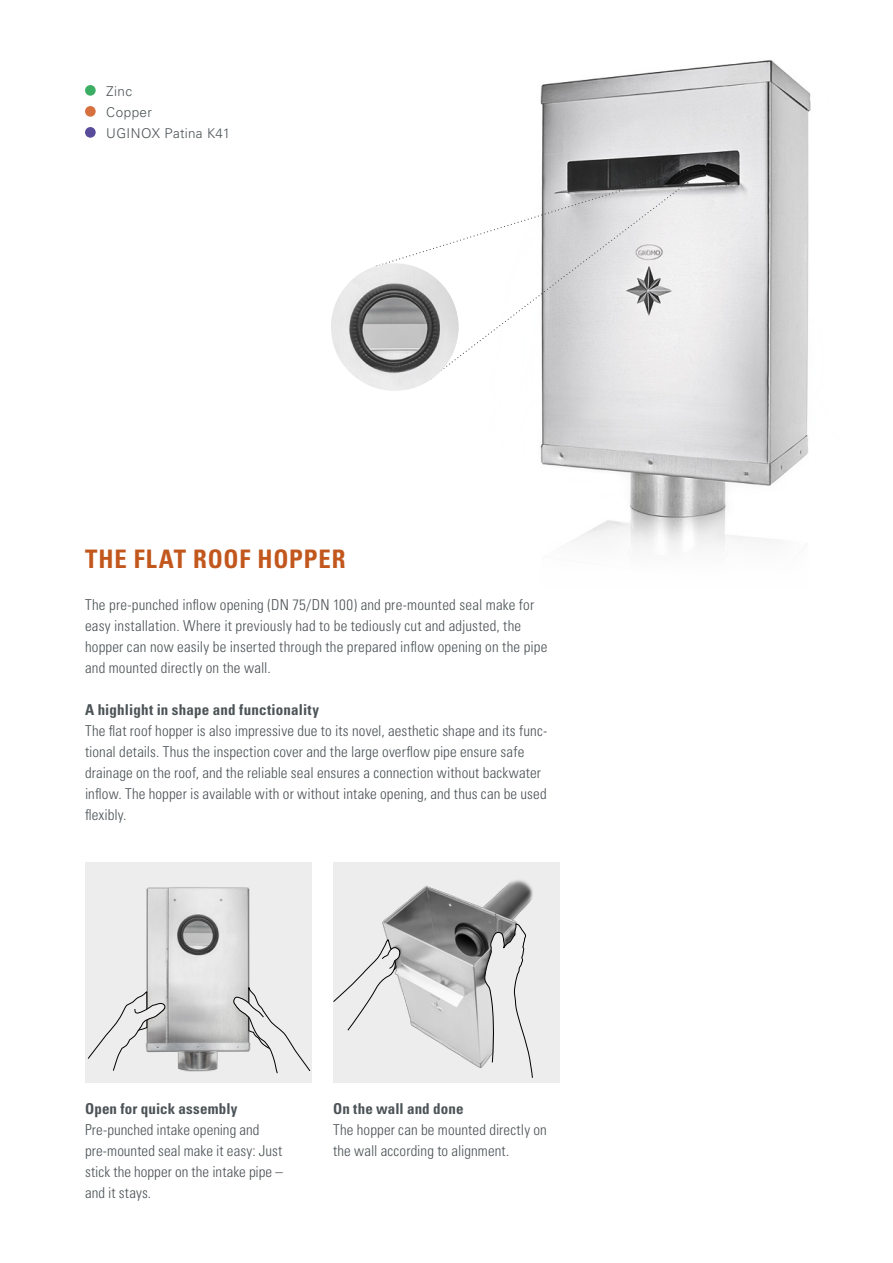
<style>
.page{position:relative;width:893px;height:1263px;background:#fff}
.page>*{position:absolute;margin:0;border:0;box-sizing:border-box;transform-origin:0 0}
.t1{font:700 condensed 25.5px "Univers";letter-spacing:.035em;color:#c2571d}
.t2{font:300 condensed 15px/21px "Univers";letter-spacing:.01em;color:#4c5356}
.t3{font:700 condensed 15px "Univers";letter-spacing:.01em;color:#4c5356}
.t4{font:300 13.5px/21px "Univers CE";letter-spacing:.03em;color:#4c5356}
</style>
<div class="page">
<img style="left:540px;top:60px;width:271px;height:490px">
<img style="left:85px;top:862px;width:227px;height:221px">
<svg style="left:233px;top:987px;width:77px;height:87px;background:#ddd"></svg>
<svg style="left:88px;top:992px;width:78px;height:79px;background:#dbdbdb"></svg>
<div style="left:333px;top:862px;width:227px;height:221px;background:#ededed"></div>
<img style="left:347px;top:880px;width:186px;height:188px">
<svg style="left:484px;top:923px;width:49px;height:155px"></svg>
<svg style="left:333px;top:940px;width:67px;height:90px"></svg>
<div style="left:85px;top:85px;width:11px;height:11px;background:#3cae64;border-radius:50%"></div>
<div style="left:85px;top:106px;width:11px;height:11px;background:#d6703e;border-radius:50%"></div>
<div style="left:85px;top:127px;width:11px;height:11px;background:#584b9a;border-radius:50%"></div>
<svg style="left:444px;top:267px;width:242px;height:112px"></svg>
<svg style="left:376px;top:170px;width:312px;height:97px"></svg>
<img style="left:331px;top:263px;width:128px;height:128px;border-radius:64px">
<p class="t4" style="left:106px;top:81px;width:125px">Zinc<br>Copper<br>UGINOX Patina K41</p>
<h1 class="t1" style="left:85px;top:543px;width:262px">THE FLAT ROOF HOPPER</h1>
<p class="t2" style="left:85px;top:594px;width:464px">The pre-punched inflow opening (DN 75/DN 100) and pre-mounted seal make for easy installation. Where it previously had to be tediously cut and adjusted, the hopper can now easily be inserted through the prepared inflow opening on the pipe and mounted directly on the wall.</p>
<p class="t3" style="left:85px;top:700px;width:236px">A highlight in shape and functionality</p>
<p class="t2" style="left:85px;top:720px;width:464px">The flat roof hopper is also impressive due to its novel, aesthetic shape and its func&shy;tional details. Thus the inspection cover and the large overflow pipe ensure safe drainage on the roof, and the reliable seal ensures a connection without backwater inflow. The hopper is available with or without intake opening, and thus can be used flexibly.</p>
<p class="t3" style="left:85px;top:1100px;width:154px">Open for quick assembly</p>
<p class="t2" style="left:85px;top:1119px;width:199px">Pre-punched intake opening and pre-mounted seal make it easy: Just stick the hopper on the intake pipe – and it stays.</p>
<p class="t3" style="left:333px;top:1100px;width:132px">On the wall and done</p>
<p class="t2" style="left:333px;top:1119px;width:215px">The hopper can be mounted directly on the wall according to alignment.</p>
</div>
